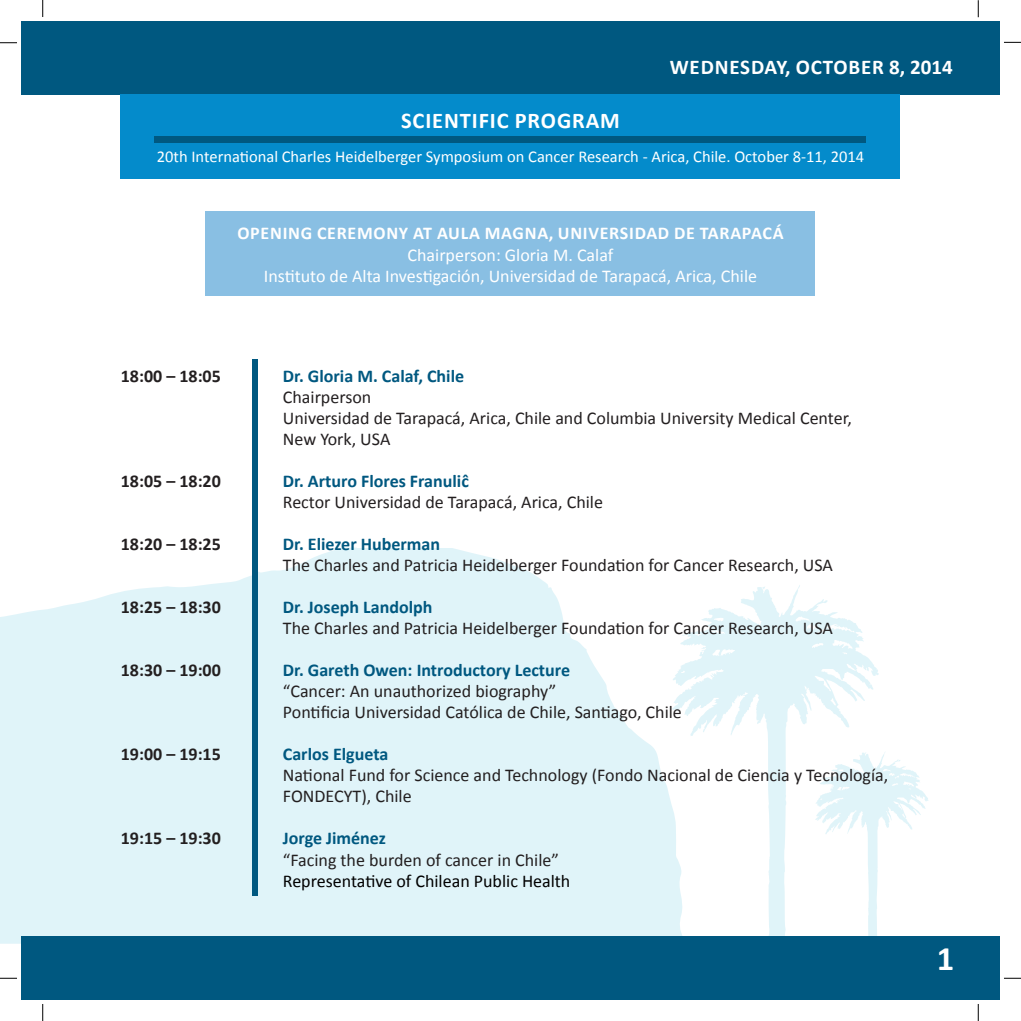
<style>
.page{position:relative;width:1021px;height:1021px;background:#fff}
.page>*{position:absolute;margin:0;border:0;box-sizing:border-box;transform-origin:0 0}
.t1{font:700 34.5px "Calibri";color:#fff}
.t2{font:700 22.5px "Calibri";letter-spacing:.04em;color:#fff}
.t3{font:700 21px "Calibri";letter-spacing:.04em;color:#fff}
.t4{font:18px "Calibri";color:#231f20}
.t5{font:700 18px "Calibri";color:#005880}
.t6{font:18px "Calibri";color:#fff}
.t7{font:700 18px "Calibri";color:#231f20}
.t8{font:700 18px "Calibri";letter-spacing:.04em;color:#fff}
.t9{font:18px "Calibri";color:#000}
.t10{font:16.5px "Calibri";color:#fff}
</style>
<div class="page">
<svg style="left:42px;top:0;width:1px;height:17px"></svg>
<svg style="left:978px;top:0;width:1px;height:17px"></svg>
<svg style="left:1004px;top:42px;width:16px;height:1px"></svg>
<svg style="left:978px;top:1004px;width:1px;height:16px"></svg>
<svg style="left:1004px;top:978px;width:16px;height:1px"></svg>
<svg style="left:42px;top:1004px;width:1px;height:16px"></svg>
<svg style="left:0;top:42px;width:17px;height:1px"></svg>
<svg style="left:0;top:978px;width:17px;height:1px"></svg>
<svg style="left:0;top:547px;width:672px;height:396px;background:#e3f5f9"></svg>
<svg style="left:672px;top:585px;width:207px;height:350px"></svg>
<svg style="left:815px;top:751px;width:113px;height:184px"></svg>
<div style="left:21px;top:21px;width:978px;height:73px;background:#005880"></div>
<div style="left:121px;top:94px;width:779px;height:85px;background:#048bcb"></div>
<div style="left:206px;top:212px;width:609px;height:84px;background:#89bfe3"></div>
<div style="left:252px;top:360px;width:6px;height:535px;background:#005880"></div>
<div style="left:21px;top:935px;width:978px;height:64px;background:#005880"></div>
<div style="left:155px;top:136px;width:711px;height:7px;background:#005880"></div>
<p class="t3" style="left:669px;top:53px;width:284px">WEDNESDAY, OCTOBER 8, 2014</p>
<p class="t2" style="left:401px;top:107px;width:220px">SCIENTIFIC PROGRAM</p>
<p class="t10" style="left:157px;top:146px;width:709px">20th International Charles Heidelberger Symposium on Cancer Research - Arica, Chile. October 8-11, 2014</p>
<p class="t8" style="left:237px;top:222px;width:547px">OPENING CEREMONY AT AULA MAGNA, UNIVERSIDAD DE TARAPACÁ</p>
<p class="t6" style="left:407px;top:243px;width:207px">Chairperson: Gloria M. Calaf</p>
<p class="t6" style="left:264px;top:265px;width:495px">Instituto de Alta Investigación, Universidad de Tarapacá, Arica, Chile</p>
<p class="t7" style="left:121px;top:364px;width:102px">18:00 – 18:05</p>
<p class="t5" style="left:283px;top:364px;width:183px">Dr. Gloria M. Calaf, Chile</p>
<p class="t4" style="left:283px;top:385px;width:90px">Chairperson</p>
<p class="t4" style="left:283px;top:406px;width:570px">Universidad de Tarapacá, Arica, Chile and Columbia University Medical Center,</p>
<p class="t4" style="left:283px;top:427px;width:109px">New York, USA</p>
<p class="t7" style="left:121px;top:469px;width:102px">18:05 – 18:20</p>
<p class="t5" style="left:283px;top:469px;width:187px">Dr. Arturo Flores Franuliĉ</p>
<p class="t4" style="left:283px;top:490px;width:321px">Rector Universidad de Tarapacá, Arica, Chile</p>
<p class="t7" style="left:121px;top:532px;width:102px">18:20 – 18:25</p>
<p class="t5" style="left:283px;top:532px;width:159px">Dr. Eliezer Huberman</p>
<p class="t4" style="left:283px;top:553px;width:551px">The Charles and Patricia Heidelberger Foundation for Cancer Research, USA</p>
<p class="t7" style="left:121px;top:595px;width:102px">18:25 – 18:30</p>
<p class="t5" style="left:283px;top:595px;width:151px">Dr. Joseph Landolph</p>
<p class="t4" style="left:283px;top:616px;width:551px">The Charles and Patricia Heidelberger Foundation for Cancer Research, USA</p>
<p class="t7" style="left:121px;top:658px;width:102px">18:30 – 19:00</p>
<p class="t5" style="left:283px;top:658px;width:289px">Dr. Gareth Owen: Introductory Lecture</p>
<p class="t4" style="left:283px;top:679px;width:275px">“Cancer: An unauthorized biography”</p>
<p class="t4" style="left:283px;top:700px;width:400px">Pontificia Universidad Católica de Chile, Santiago, Chile</p>
<p class="t7" style="left:121px;top:742px;width:102px">19:00 – 19:15</p>
<p class="t5" style="left:283px;top:742px;width:107px">Carlos Elgueta</p>
<p class="t4" style="left:283px;top:763px;width:607px">National Fund for Science and Technology (Fondo Nacional de Ciencia y Tecnología,</p>
<p class="t4" style="left:283px;top:784px;width:130px">FONDECYT), Chile</p>
<p class="t7" style="left:121px;top:826px;width:102px">19:15 – 19:30</p>
<p class="t5" style="left:283px;top:826px;width:105px">Jorge Jiménez</p>
<p class="t4" style="left:283px;top:848px;width:278px">“Facing the burden of cancer in Chile”</p>
<p class="t9" style="left:283px;top:869px;width:289px">Representative of Chilean Public Health</p>
<p class="t1" style="left:936px;top:936px;width:19px">1</p>
</div>
